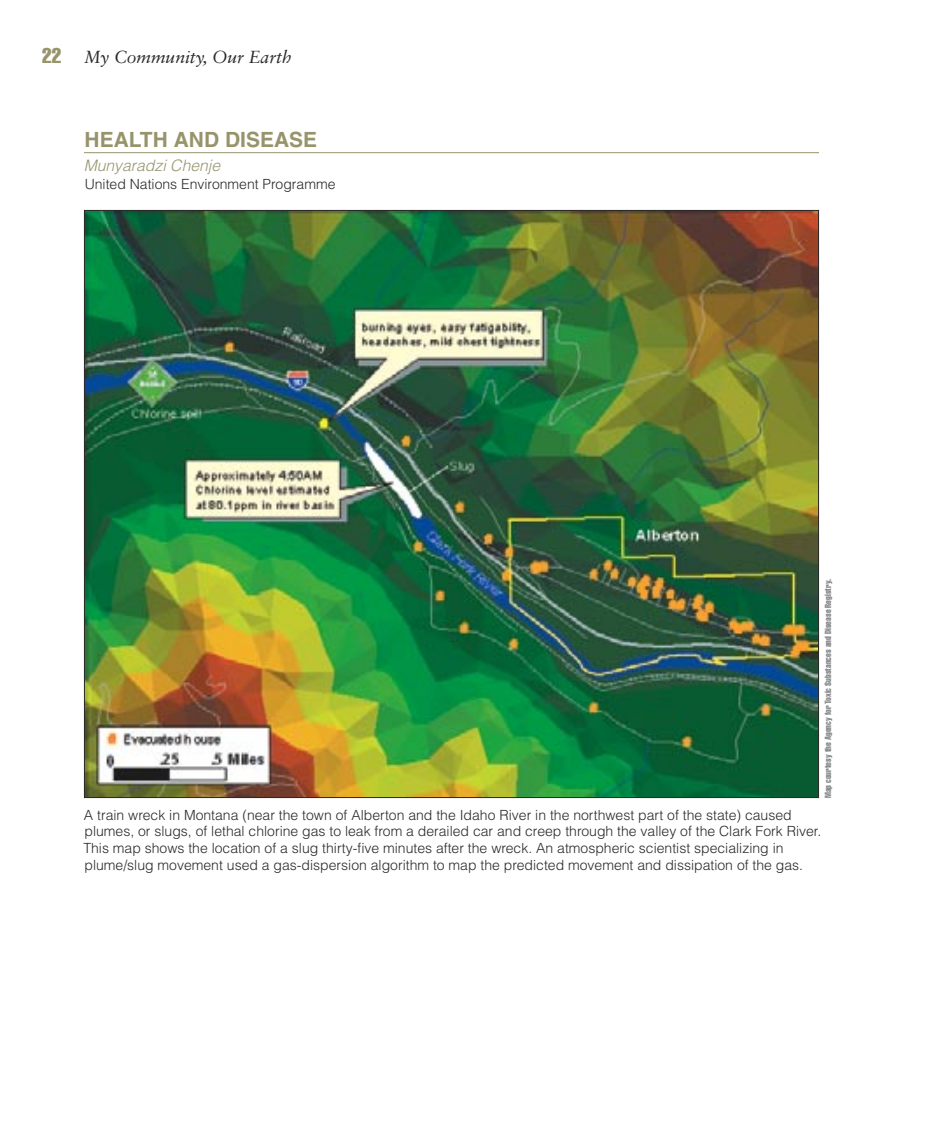
<style>
.page{position:relative;width:945px;height:1134px;background:#fff}
.page>*{position:absolute;margin:0;border:0;box-sizing:border-box;transform-origin:0 0}
.t1{font:700 21px "Helvetica";color:#97946c}
.t2{font:17.5px "Sabon Italic Os F";color:#2a2828}
.t3{font:italic 300 15.75px "Helvetica";color:#97946c}
.t4{font:300 14px/16.8px "Helvetica";color:#2a2828}
.t5{font:extra-condensed 8.75px "Helvetica";color:#848689}
.s1{font-family:"Helvetica";font-stretch:extra-condensed;font-size:21px;color:#97946c}
</style>
<div class="page">
<hr style="left:84px;top:152px;width:735px;height:1px;background:#97946c">
<img style="left:86px;top:212px;width:731px;height:584px">
<p class="t2" style="left:42px;top:47px;width:251px"><span class="s1">22</span> My Community, Our Earth</p>
<h1 class="t1" style="left:85px;top:127px;width:234px">HEALTH AND DISEASE</h1>
<p class="t3" style="left:84px;top:156px;width:138px">Munyaradzi Chenje</p>
<p class="t4" style="left:85px;top:175px;width:252px">United Nations Environment Programme</p>
<p class="t5" style="left:823px;top:798px;width:220px;rotate:-90deg">Map courtesy the Agency for Toxic Substances and Disease Registry.</p>
<p class="t4" style="left:83px;top:806px;width:739px">A train wreck in Montana (near the town of Alberton and the Idaho River in the northwest part of the state) caused plumes, or slugs, of lethal chlorine gas to leak from a derailed car and creep through the valley of the Clark Fork River.<br>This map shows the location of a slug thirty-five minutes after the wreck. An atmospheric scientist specializing in plume/slug movement used a gas-dispersion algorithm to map the predicted movement and dissipation of the gas.</p>
</div>
